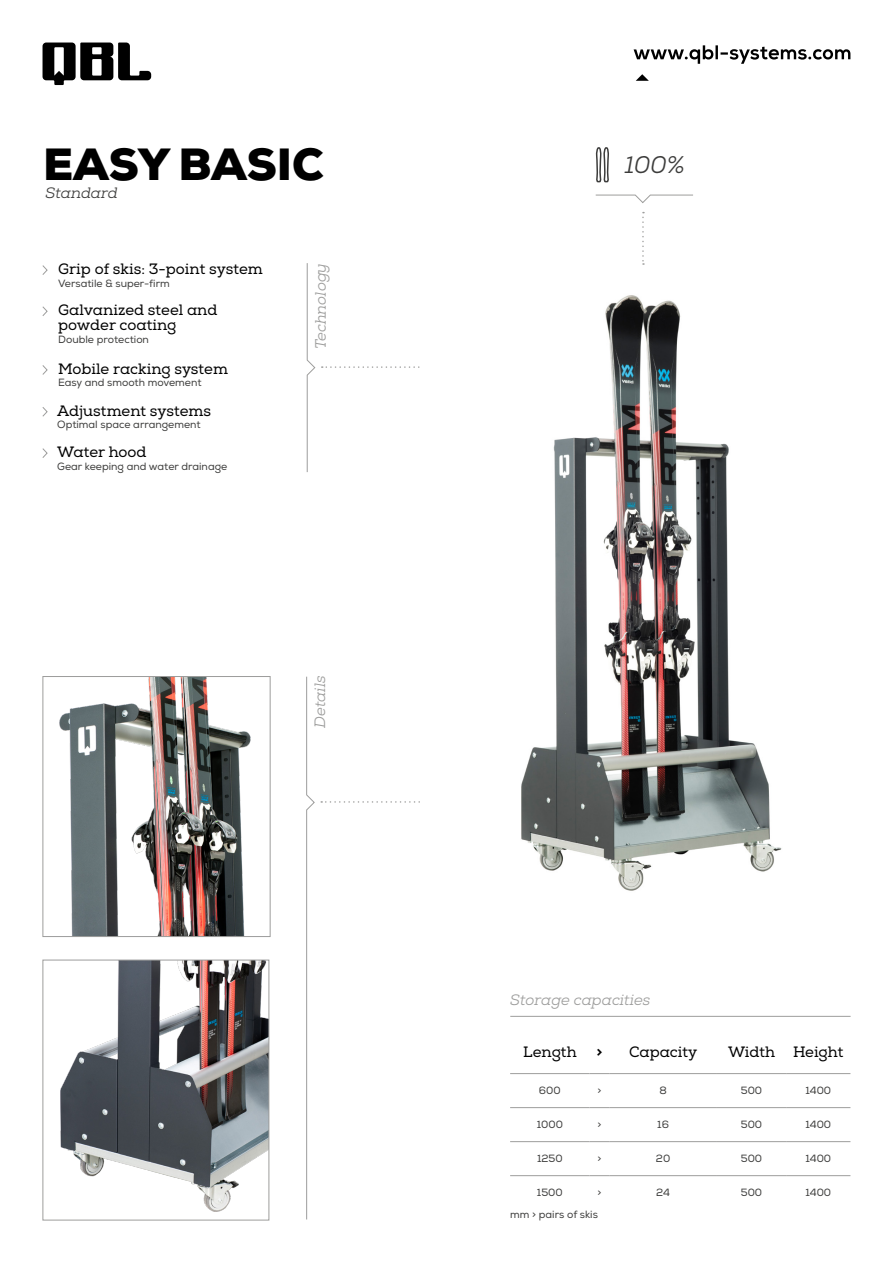
<style>
.page{position:relative;width:893px;height:1263px;background:#fff}
.page>*{position:absolute;margin:0;border:0;box-sizing:border-box;transform-origin:0 0}
.t1{font:900 45px "Nexa";letter-spacing:-.005em;color:#000}
.t2{font:italic 24px "Nexa Slab";color:#3c3c3b}
.t3{font:15px/15px "Nexa Slab";color:#000}
.t4{font:italic 15px "Nexa Slab";color:#9d9d9c}
.t5{font:italic 15px "Nexa Slab";color:#3c3c3b}
.t6{font:10.5px "Nexa";color:#3c3c3b}
.s1{font-family:"Nexa";font-weight:800}
</style>
<div class="page">
<svg style="left:306px;top:263px;width:10px;height:209px"></svg>
<svg style="left:322px;top:366px;width:98px;height:2px"></svg>
<hr style="left:510px;top:1016px;width:341px;height:1px;background:#9d9d9c">
<svg style="left:642px;top:212px;width:2px;height:53px"></svg>
<svg style="left:43px;top:43px;width:108px;height:42px"></svg>
<svg style="left:634px;top:45px;width:216px;height:19px"></svg>
<svg style="left:636px;top:74px;width:13px;height:7px"></svg>
<svg style="left:306px;top:676px;width:9px;height:544px"></svg>
<svg style="left:321px;top:801px;width:99px;height:2px"></svg>
<img style="left:59px;top:678px;width:192px;height:257px">
<div style="left:43px;top:676px;width:227px;height:261px;border:1px solid #9d9d9c"></div>
<img style="left:60px;top:962px;width:207px;height:250px">
<div style="left:43px;top:960px;width:226px;height:260px;border:1px solid #9d9d9c"></div>
<svg style="left:595px;top:194px;width:98px;height:9px"></svg>
<svg style="left:595px;top:147px;width:14px;height:36px"></svg>
<img style="left:521px;top:295px;width:261px;height:596px">
<svg style="left:42px;top:265px;width:6px;height:10px"></svg>
<svg style="left:42px;top:306px;width:6px;height:10px"></svg>
<svg style="left:42px;top:365px;width:6px;height:10px"></svg>
<svg style="left:42px;top:407px;width:6px;height:10px"></svg>
<svg style="left:42px;top:448px;width:6px;height:10px"></svg>
<hr style="left:510px;top:1073px;width:80px;height:1px;background:#9d9d9c">
<svg style="left:590px;top:1073px;width:19px;height:1px"></svg>
<hr style="left:609px;top:1073px;width:108px;height:1px;background:#9d9d9c">
<hr style="left:717px;top:1073px;width:69px;height:1px;background:#9d9d9c">
<hr style="left:786px;top:1073px;width:64px;height:1px;background:#9d9d9c">
<hr style="left:510px;top:1107px;width:80px;height:1px;background:#9d9d9c">
<svg style="left:590px;top:1107px;width:19px;height:1px"></svg>
<hr style="left:609px;top:1107px;width:108px;height:1px;background:#9d9d9c">
<hr style="left:717px;top:1107px;width:69px;height:1px;background:#9d9d9c">
<hr style="left:786px;top:1107px;width:64px;height:1px;background:#9d9d9c">
<hr style="left:510px;top:1141px;width:80px;height:1px;background:#9d9d9c">
<svg style="left:590px;top:1141px;width:19px;height:1px"></svg>
<hr style="left:609px;top:1141px;width:108px;height:1px;background:#9d9d9c">
<hr style="left:717px;top:1141px;width:69px;height:1px;background:#9d9d9c">
<hr style="left:786px;top:1141px;width:64px;height:1px;background:#9d9d9c">
<hr style="left:510px;top:1175px;width:80px;height:1px;background:#9d9d9c">
<svg style="left:590px;top:1175px;width:19px;height:1px"></svg>
<hr style="left:609px;top:1175px;width:108px;height:1px;background:#9d9d9c">
<hr style="left:717px;top:1175px;width:69px;height:1px;background:#9d9d9c">
<hr style="left:786px;top:1175px;width:64px;height:1px;background:#9d9d9c">
<h1 class="t1" style="left:43px;top:136px;width:282px">EASY BASIC</h1>
<h3 class="t5" style="left:46px;top:184px;width:74px">Standard</h3>
<h3 class="t3" style="left:58px;top:262px;width:206px">Grip of skis: 3-point system</h3>
<p class="t6" style="left:58px;top:277px;width:113px">Versatile &amp; super-firm</p>
<h3 class="t3" style="left:58px;top:303px;width:161px">Galvanized steel and powder coating</h3>
<p class="t6" style="left:58px;top:333px;width:92px">Double protection</p>
<h3 class="t3" style="left:58px;top:361px;width:171px">Mobile racking system</h3>
<p class="t6" style="left:58px;top:377px;width:145px">Easy and smooth movement</p>
<h3 class="t3" style="left:57px;top:403px;width:155px">Adjustment systems</h3>
<p class="t6" style="left:57px;top:418px;width:145px">Optimal space arrangement</p>
<h3 class="t3" style="left:57px;top:445px;width:91px">Water hood</h3>
<p class="t6" style="left:57px;top:460px;width:171px">Gear keeping and water drainage</p>
<h3 class="t4" style="left:312px;top:349px;width:88px;rotate:-90deg">Technology</h3>
<h3 class="t4" style="left:311px;top:728px;width:54px;rotate:-90deg">Details</h3>
<h2 class="t2" style="left:625px;top:150px;width:62px">100%</h2>
<h3 class="t4" style="left:510px;top:990px;width:142px">Storage capacities</h3>
<h3 class="t3" style="left:523px;top:1045px;width:55px">Length</h3>
<h3 class="t3" style="left:596px;top:1045px;width:102px"><span class="s1">&gt;</span> Capacity</h3>
<h3 class="t3" style="left:728px;top:1045px;width:117px">Width Height</h3>
<p class="t6" style="left:539px;top:1084px;width:23px">600</p>
<p class="t6" style="left:597px;top:1084px;width:5px">&gt;</p>
<p class="t6" style="left:659px;top:1084px;width:9px">8</p>
<p class="t6" style="left:741px;top:1084px;width:23px">500</p>
<p class="t6" style="left:805px;top:1084px;width:27px">1400</p>
<p class="t6" style="left:537px;top:1118px;width:28px">1000</p>
<p class="t6" style="left:597px;top:1118px;width:5px">&gt;</p>
<p class="t6" style="left:657px;top:1118px;width:13px">16</p>
<p class="t6" style="left:741px;top:1118px;width:23px">500</p>
<p class="t6" style="left:805px;top:1118px;width:27px">1400</p>
<p class="t6" style="left:537px;top:1152px;width:27px">1250</p>
<p class="t6" style="left:597px;top:1152px;width:5px">&gt;</p>
<p class="t6" style="left:656px;top:1152px;width:16px">20</p>
<p class="t6" style="left:741px;top:1152px;width:23px">500</p>
<p class="t6" style="left:805px;top:1152px;width:27px">1400</p>
<p class="t6" style="left:537px;top:1186px;width:27px">1500</p>
<p class="t6" style="left:597px;top:1186px;width:5px">&gt;</p>
<p class="t6" style="left:656px;top:1186px;width:16px">24</p>
<p class="t6" style="left:741px;top:1186px;width:23px">500</p>
<p class="t6" style="left:805px;top:1186px;width:27px">1400</p>
<p class="t6" style="left:510px;top:1208px;width:89px">mm &gt; pairs of skis</p>
</div>
